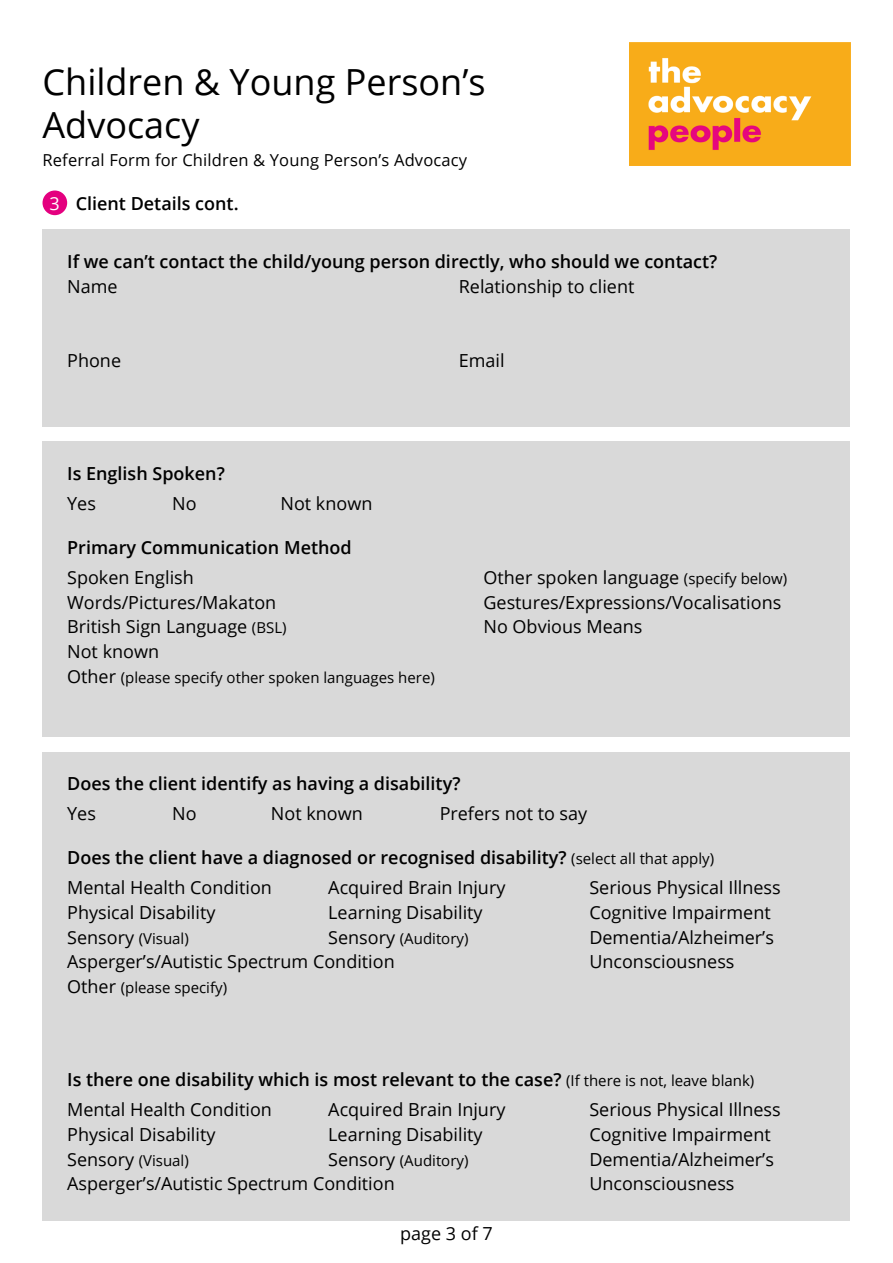
<style>
.page{position:relative;width:893px;height:1263px;background:#fff}
.page>*{position:absolute;margin:0;border:0;box-sizing:border-box;transform-origin:0 0}
.t1{font:36px/43.2px "Open Sans";color:#000}
.t2{font:18px/24.6px "Open Sans";color:#000}
.t3{font:600 18px "Open Sans";color:#000}
.t4{font:16.5px "Open Sans";letter-spacing:.01em;color:#000}
.t5{font:15px "Open Sans";color:#000}
.s1{font-weight:400;color:#fff}
.s2{font-size:15px}
.s3{font-size:18px}
.s4{font-weight:400;font-size:15px}
</style>
<div class="page">
<img style="left:629px;top:43px;width:221px;height:123px">
<div style="left:43px;top:190px;width:24px;height:25px;background:#e4007f;border-radius:50%"></div>
<div style="left:43px;top:441px;width:807px;height:296px;background:#d9d9d9"></div>
<div style="left:43px;top:752px;width:807px;height:468px;background:#d9d9d9"></div>
<div style="left:43px;top:230px;width:807px;height:197px;background:#d9d9d9"></div>
<h1 class="t1" style="left:43px;top:59px;width:445px">Children &amp; Young Person’s<br>Advocacy</h1>
<p class="t4" style="left:43px;top:149px;width:426px">Referral Form for Children &amp; Young Person’s Advocacy</p>
<p class="t3" style="left:49px;top:191px;width:191px"><span class="s1">3</span> Client Details cont.</p>
<p class="t3" style="left:67px;top:249px;width:652px">If we can’t contact the child/young person directly, who should we contact?</p>
<p class="t2" style="left:67px;top:273px;width:52px">Name</p>
<p class="t2" style="left:459px;top:273px;width:177px">Relationship to client</p>
<p class="t2" style="left:67px;top:347px;width:55px">Phone</p>
<p class="t2" style="left:459px;top:347px;width:47px">Email</p>
<p class="t3" style="left:67px;top:461px;width:159px">Is English Spoken?</p>
<p class="t2" style="left:67px;top:491px;width:30px">Yes</p>
<p class="t2" style="left:172px;top:491px;width:26px">No</p>
<p class="t2" style="left:280px;top:491px;width:93px">Not known</p>
<p class="t3" style="left:67px;top:535px;width:286px">Primary Communication Method</p>
<p class="t2" style="left:67px;top:565px;width:128px">Spoken English</p>
<p class="t2" style="left:483px;top:565px;width:305px">Other spoken language <span class="s2">(specify below)<br></span>Gestures/Expressions/Vocalisations<br>No Obvious Means</p>
<p class="t5" style="left:67px;top:667px;width:369px"><span class="s3">Other</span> (please specify other spoken languages here)</p>
<p class="t2" style="left:67px;top:589px;width:211px">Words/Pictures/Makaton</p>
<p class="t2" style="left:67px;top:639px;width:93px">Not known</p>
<p class="t2" style="left:67px;top:614px;width:221px">British Sign Language <span class="s2">(BSL)</span></p>
<p class="t3" style="left:67px;top:771px;width:395px">Does the client identify as having a disability?</p>
<p class="t2" style="left:67px;top:801px;width:30px">Yes</p>
<p class="t2" style="left:172px;top:801px;width:26px">No</p>
<p class="t2" style="left:271px;top:801px;width:93px">Not known</p>
<p class="t2" style="left:440px;top:801px;width:149px">Prefers not to say</p>
<p class="t3" style="left:67px;top:845px;width:649px">Does the client have a diagnosed or recognised disability? <span class="s4">(select all that apply)</span></p>
<p class="t2" style="left:67px;top:875px;width:206px">Mental Health Condition</p>
<p class="t5" style="left:67px;top:928px;width:123px"><span class="s3">Sensory</span> (Visual)</p>
<p class="t2" style="left:328px;top:875px;width:179px">Acquired Brain Injury</p>
<p class="t5" style="left:328px;top:928px;width:142px"><span class="s3">Sensory</span> (Auditory)</p>
<p class="t2" style="left:67px;top:900px;width:150px">Physical Disability</p>
<p class="t2" style="left:67px;top:949px;width:329px">Asperger’s/Autistic Spectrum Condition</p>
<p class="t2" style="left:328px;top:900px;width:156px">Learning Disability</p>
<p class="t5" style="left:67px;top:977px;width:161px"><span class="s3">Other</span> (please specify)</p>
<p class="t2" style="left:589px;top:875px;width:193px">Serious Physical Illness</p>
<p class="t2" style="left:589px;top:924px;width:186px">Dementia/Alzheimer’s</p>
<p class="t2" style="left:589px;top:900px;width:183px">Cognitive Impairment</p>
<p class="t2" style="left:589px;top:949px;width:147px">Unconsciousness</p>
<p class="t3" style="left:67px;top:1067px;width:689px">Is there one disability which is most relevant to the case? <span class="s4">(If there is not, leave blank)</span></p>
<p class="t2" style="left:328px;top:1097px;width:179px">Acquired Brain Injury</p>
<p class="t5" style="left:328px;top:1150px;width:142px"><span class="s3">Sensory</span> (Auditory)</p>
<p class="t2" style="left:67px;top:1097px;width:206px">Mental Health Condition</p>
<p class="t5" style="left:67px;top:1150px;width:123px"><span class="s3">Sensory</span> (Visual)</p>
<p class="t2" style="left:67px;top:1122px;width:150px">Physical Disability</p>
<p class="t2" style="left:67px;top:1171px;width:329px">Asperger’s/Autistic Spectrum Condition</p>
<p class="t2" style="left:328px;top:1122px;width:156px">Learning Disability</p>
<p class="t2" style="left:400px;top:1220px;width:94px">page 3 of 7</p>
<p class="t2" style="left:589px;top:1097px;width:193px">Serious Physical Illness</p>
<p class="t2" style="left:589px;top:1146px;width:186px">Dementia/Alzheimer’s</p>
<p class="t2" style="left:589px;top:1122px;width:183px">Cognitive Impairment</p>
<p class="t2" style="left:589px;top:1171px;width:147px">Unconsciousness</p>
</div>
